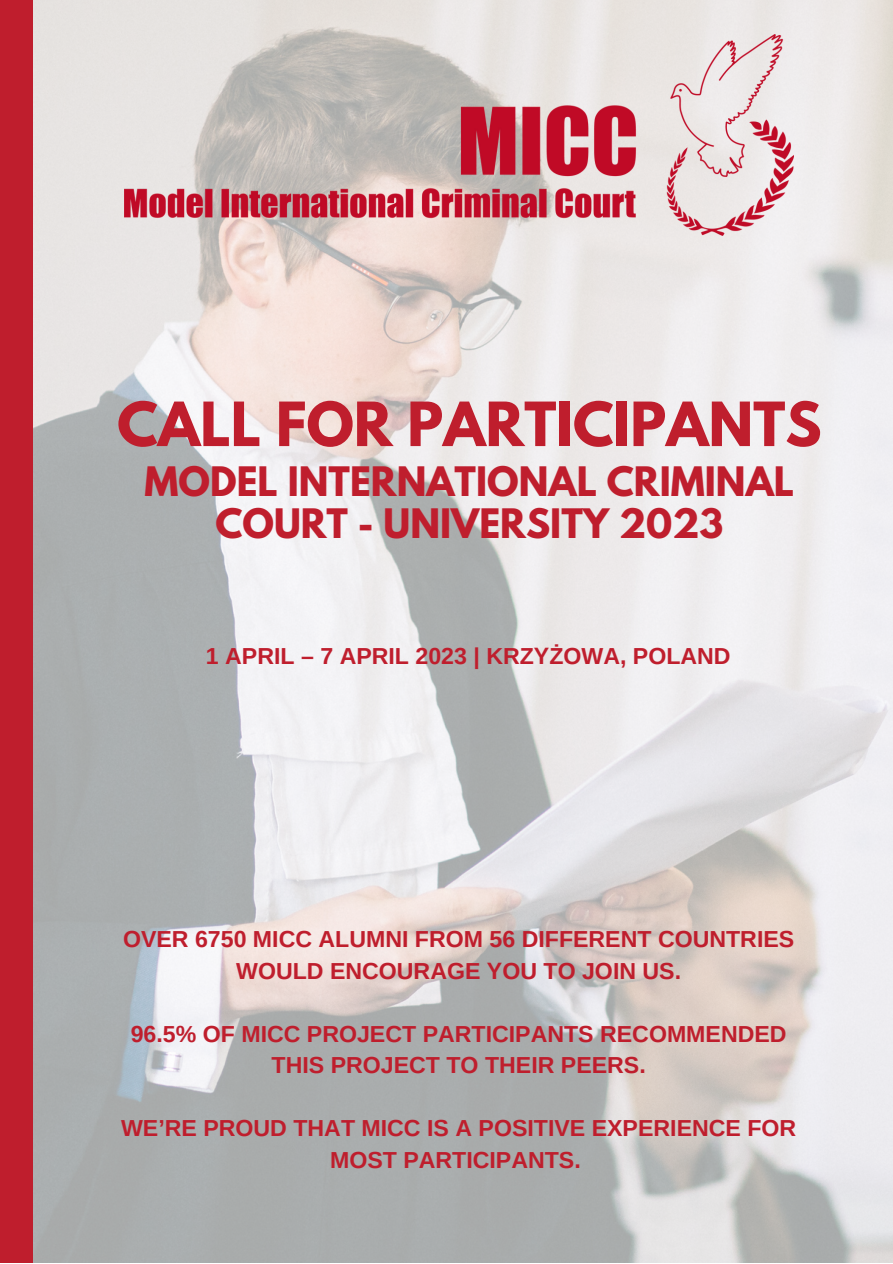
<style>
.page{position:relative;width:893px;height:1264px;background:#fff}
.page>*{position:absolute;margin:0;border:0;box-sizing:border-box;transform-origin:0 0}
.t1{font:700 54px "League Spartan";color:#bf1e2d}
.t2{font:700 36px/42.8px "League Spartan";color:#bf1e2d;text-align:center}
.t3{font:700 23.1px/31.5px "Arimo";color:#bf1e2d;text-align:center}
</style>
<div class="page">
<img style="left:32px;top:0;width:860px;height:1262px">
<div style="left:0;top:0;width:32px;height:1262px;background:#bf1e2d"></div>
<img style="left:124px;top:34px;width:669px;height:201px">
<h1 class="t1" style="left:117px;top:397px;width:706px">CALL FOR PARTICIPANTS</h1>
<h2 class="t2" style="left:144px;top:464px;width:651px">MODEL INTERNATIONAL CRIMINAL<br>COURT - UNIVERSITY 2023</h2>
<p class="t3" style="left:206px;top:640px;width:526px">1 APRIL – 7 APRIL 2023 | KRZYŻOWA, POLAND</p>
<p class="t3" style="left:123px;top:923px;width:672px">OVER 6750 MICC ALUMNI FROM 56 DIFFERENT COUNTRIES<br>WOULD ENCOURAGE YOU TO JOIN US.</p>
<p class="t3" style="left:131px;top:1017px;width:657px">96.5% OF MICC PROJECT PARTICIPANTS RECOMMENDED<br>THIS PROJECT TO THEIR PEERS.</p>
<p class="t3" style="left:121px;top:1112px;width:676px">WE’RE PROUD THAT MICC IS A POSITIVE EXPERIENCE FOR<br>MOST PARTICIPANTS.</p>
</div>
